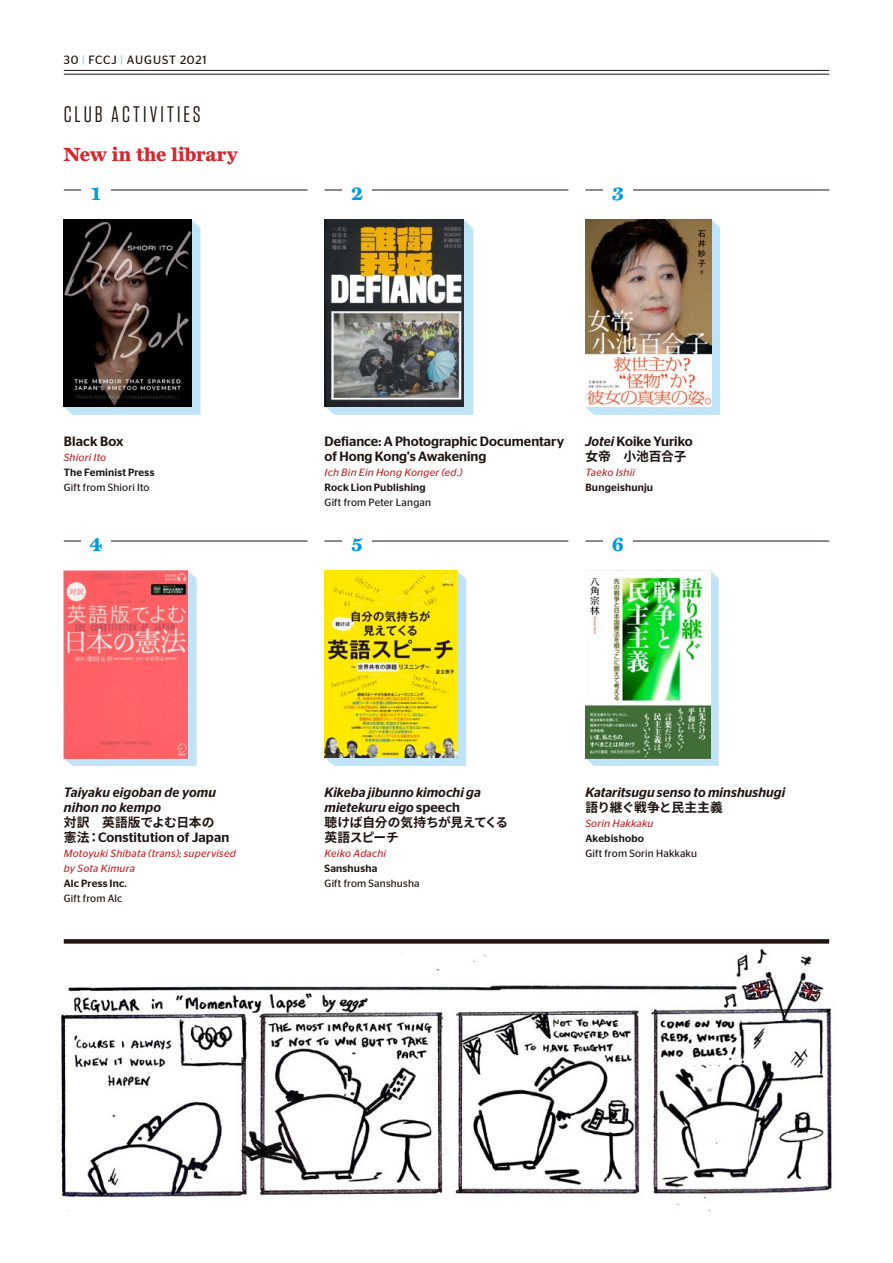
<style>
.page{position:relative;width:893px;height:1263px;background:#fff}
.page>*{position:absolute;margin:0;border:0;box-sizing:border-box;transform-origin:0 0}
.t1{font:22.5px "Tungsten";letter-spacing:.135em;color:#1f1410}
.t2{font:700 19.5px "Miller Daily One";color:#d2282e}
.t3{font:700 19.5px "Miller Daily One";color:#009cde}
.t4{font:italic 500 13.5px/15px "Stag Sans";letter-spacing:.005em;color:#1f1410}
.t5{font:500 13.5px/15px "Stag Sans";color:#1f1410}
.t6{font:700 12.75px/15px "Noto Sans CJ Kkr";letter-spacing:-.015em;color:#1f1410}
.t7{font:700 12.75px "Noto Sans CJ Kkr";letter-spacing:-.04em;color:#1f1410}
.t8{font:12px "Stag Sans";letter-spacing:.07em;color:#1f1410}
.t9{font:italic 10.5px/15px "Stag Sans";letter-spacing:.02em;color:#c2282c}
.t10{font:10.5px "Stag Sans";letter-spacing:.015em;color:#1f1410}
.t11{font:500 10.5px "Stag Sans";letter-spacing:.02em;color:#1f1410}
.s1{color:#8ed0f1}
.s2{font-style:italic}
.s3{font-family:"Noto Sans CJ Kkr";font-weight:700;font-size:12.75px}
.s4{font-style:normal}
</style>
<div class="page">
<img style="left:60px;top:941px;width:772px;height:271px">
<div style="left:64px;top:939px;width:765px;height:5px;background:#1f1410"></div>
<hr style="left:64px;top:190px;width:244px;height:1px;background:#1f1410">
<hr style="left:64px;top:541px;width:244px;height:1px;background:#1f1410">
<hr style="left:325px;top:190px;width:243px;height:1px;background:#1f1410">
<hr style="left:325px;top:541px;width:243px;height:1px;background:#1f1410">
<hr style="left:585px;top:190px;width:244px;height:1px;background:#1f1410">
<hr style="left:585px;top:541px;width:244px;height:1px;background:#1f1410">
<svg style="left:64px;top:220px;width:136px;height:195px;background:#c2e4f7"></svg>
<img style="left:64px;top:220px;width:128px;height:187px">
<div style="left:81px;top:181px;width:30px;height:19px;background:#fff"></div>
<div style="left:81px;top:532px;width:30px;height:19px;background:#fff"></div>
<div style="left:342px;top:181px;width:30px;height:19px;background:#fff"></div>
<div style="left:342px;top:532px;width:30px;height:19px;background:#fff"></div>
<div style="left:603px;top:181px;width:30px;height:19px;background:#fff"></div>
<div style="left:603px;top:532px;width:30px;height:19px;background:#fff"></div>
<svg style="left:325px;top:220px;width:148px;height:195px;background:#badced"></svg>
<img style="left:325px;top:220px;width:139px;height:186px">
<svg style="left:585px;top:220px;width:135px;height:195px;background:#c2e0ef"></svg>
<img style="left:586px;top:220px;width:126px;height:186px">
<svg style="left:64px;top:571px;width:133px;height:195px;background:#c5dff1"></svg>
<img style="left:64px;top:571px;width:124px;height:187px">
<svg style="left:325px;top:571px;width:141px;height:195px;background:#c3e0e0"></svg>
<img style="left:325px;top:571px;width:132px;height:186px">
<svg style="left:585px;top:571px;width:134px;height:195px;background:#bedfec"></svg>
<img style="left:585px;top:571px;width:125px;height:187px">
<hr style="left:64px;top:74px;width:765px;height:1px;background:#1f1410">
<hr style="left:64px;top:70px;width:765px;height:1px;background:#1f1410">
<p class="t8" style="left:64px;top:53px;width:144px">30 <span class="s1">|</span> FCCJ <span class="s1">|</span> AUGUST 2021</p>
<h1 class="t1" style="left:64px;top:103px;width:138px">CLUB ACTIVITIES</h1>
<h2 class="t2" style="left:64px;top:143px;width:175px">New in the library</h2>
<h2 class="t3" style="left:92px;top:182px;width:11px">1</h2>
<h2 class="t3" style="left:351px;top:182px;width:13px">2</h2>
<h2 class="t3" style="left:612px;top:182px;width:13px">3</h2>
<p class="t5" style="left:64px;top:434px;width:61px">Black Box</p>
<p class="t9" style="left:64px;top:450px;width:44px">Shiori Ito</p>
<p class="t11" style="left:64px;top:466px;width:92px">The Feminist Press</p>
<p class="t10" style="left:64px;top:481px;width:87px">Gift from Shiori Ito</p>
<h2 class="t3" style="left:90px;top:533px;width:14px">4</h2>
<p class="t5" style="left:325px;top:434px;width:241px">Defiance: A Photographic Documentary of Hong Kong's Awakening</p>
<p class="t9" style="left:325px;top:465px;width:140px">Ich Bin Ein Hong Konger (ed.)</p>
<p class="t11" style="left:325px;top:481px;width:103px">Rock Lion Publishing</p>
<p class="t10" style="left:325px;top:496px;width:108px">Gift from Peter Langan</p>
<h2 class="t3" style="left:351px;top:533px;width:13px">5</h2>
<p class="t5" style="left:585px;top:434px;width:109px"><span class="s2">Jotei</span> Koike Yuriko</p>
<p class="t6" style="left:585px;top:449px;width:103px">女帝　小池百合子</p>
<p class="t9" style="left:585px;top:465px;width:51px">Taeko Ishii</p>
<p class="t11" style="left:585px;top:481px;width:69px">Bungeishunju</p>
<h2 class="t3" style="left:612px;top:533px;width:14px">6</h2>
<p class="t4" style="left:64px;top:785px;width:154px">Taiyaku eigoban de yomu nihon no kempo</p>
<p class="t6" style="left:64px;top:815px;width:152px">対訳　英語版でよむ日本の</p>
<p class="t5" style="left:64px;top:830px;width:167px"><span class="s3">憲法：</span>Constitution of Japan</p>
<p class="t9" style="left:64px;top:846px;width:174px">Motoyuki Shibata (trans); supervised by Sota Kimura</p>
<p class="t11" style="left:64px;top:877px;width:65px">Alc Press Inc.</p>
<p class="t10" style="left:64px;top:892px;width:60px">Gift from Alc</p>
<p class="t4" style="left:325px;top:785px;width:158px">Kikeba jibunno kimochi ga mietekuru eigo <span class="s4">speech</span></p>
<p class="t6" style="left:325px;top:815px;width:185px">聴けば自分の気持ちが見えてくる英語スピーチ</p>
<p class="t9" style="left:325px;top:846px;width:63px">Keiko Adachi</p>
<p class="t11" style="left:325px;top:862px;width:54px">Sanshusha</p>
<p class="t10" style="left:325px;top:877px;width:96px">Gift from Sanshusha</p>
<p class="t4" style="left:585px;top:785px;width:201px">Kataritsugu senso to minshushugi</p>
<p class="t7" style="left:585px;top:800px;width:139px">語り継ぐ戦争と民主主義</p>
<p class="t9" style="left:585px;top:816px;width:70px">Sorin Hakkaku</p>
<p class="t11" style="left:585px;top:832px;width:60px">Akebishobo</p>
<p class="t10" style="left:585px;top:847px;width:113px">Gift from Sorin Hakkaku</p>
</div>
